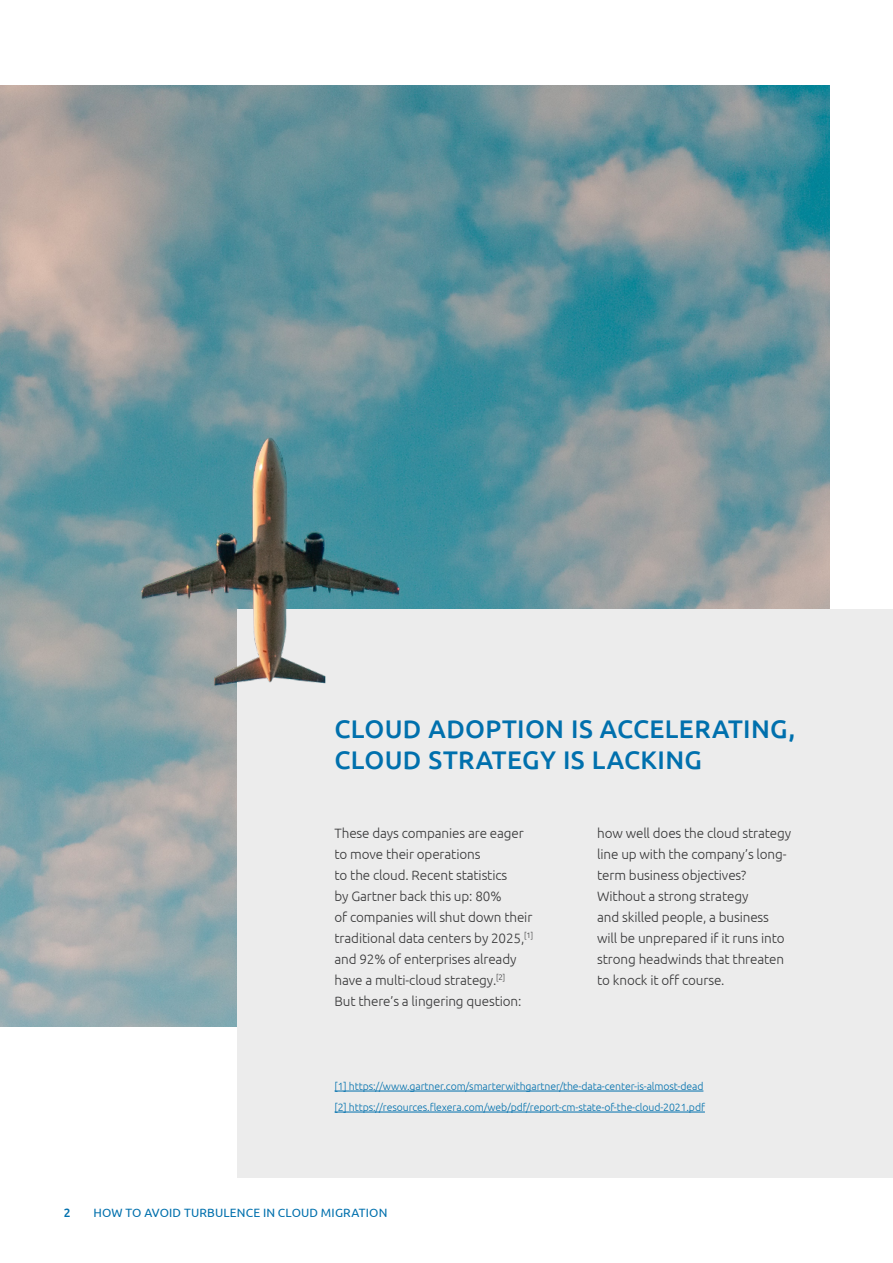
<style>
.page{position:relative;width:893px;height:1263px;background:#fff}
.page>*{position:absolute;margin:0;border:0;box-sizing:border-box;transform-origin:0 0}
.t1{font:500 25.5px/30.6px "Ubuntu";letter-spacing:.015em;color:#0070ad}
.t2{font:300 13.5px/21px "Ubuntu";letter-spacing:-.01em;color:#383839}
.t3{font:12px "Ubuntu";letter-spacing:.015em;color:#0070ad}
.t4{font:500 12px "Ubuntu";color:#0070ad}
.t5{font:300 10.5px/21px "Ubuntu";letter-spacing:-.01em;color:#0070ad}
</style>
<div class="page">
<img style="left:0;top:85px;width:829px;height:942px">
<div style="left:237px;top:610px;width:656px;height:568px;background:#ececec"></div>
<hr style="left:335px;top:1091px;width:368px;height:1px;background:#0070ad">
<hr style="left:335px;top:1112px;width:370px;height:1px;background:#0070ad">
<h1 class="t1" style="left:335px;top:713px;width:462px">CLOUD ADOPTION IS ACCELERATING,<br>CLOUD STRATEGY IS LACKING</h1>
<p class="t2" style="left:335px;top:822px;width:200px">These days companies are eager to move their operations<br>to the cloud. Recent statistics<br>by Gartner back this up: 80%<br>of companies will shut down their traditional data centers by 2025,<sup>[1] </sup>and 92% of enterprises already have a multi-cloud strategy.<sup>[2]<br></sup>But there’s a lingering question:</p>
<p class="t2" style="left:597px;top:822px;width:195px">how well does the cloud strategy line up with the company’s long&shy;term business objectives?<br>Without a strong strategy<br>and skilled people, a business will be unprepared if it runs into strong headwinds that threaten to knock it off course.</p>
<p class="t5" style="left:335px;top:1075px;width:372px">[1] https://www.gartner.com/smarterwithgartner/the-data-center-is-almost-dead [2] https://resources.flexera.com/web/pdf/report-cm-state-of-the-cloud-2021.pdf</p>
<p class="t4" style="left:64px;top:1205px;width:8px">2</p>
<p class="t3" style="left:94px;top:1205px;width:295px">HOW TO AVOID TURBULENCE IN CLOUD MIGRATION</p>
</div>
